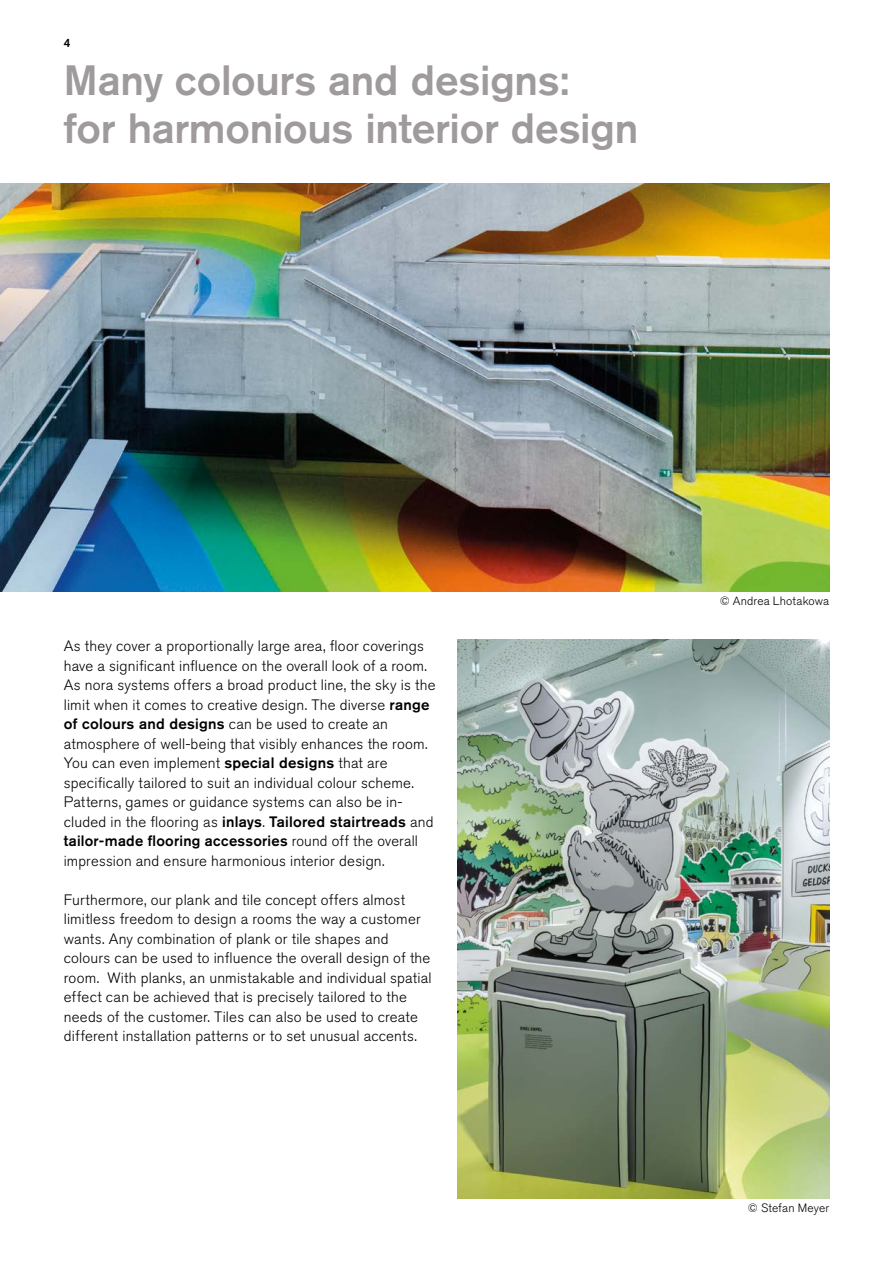
<style>
.page{position:relative;width:893px;height:1263px;background:#fff}
.page>*{position:absolute;margin:0;border:0;box-sizing:border-box;transform-origin:0 0}
.t1{font:500 42px/48px "Akzidenz Grotesk Pro";letter-spacing:-.005em;color:#9f9a9c}
.t2{font:300 15px/19.5px "Akzidenz Grotesk Pro";letter-spacing:.015em;color:#000}
.t3{font:300 12px "Akzidenz Grotesk Pro";letter-spacing:.01em;color:#000}
.t4{font:500 12px "Akzidenz Grotesk Pro";color:#000}
.s1{font-weight:500}
</style>
<div class="page">
<img style="left:0;top:184px;width:829px;height:408px">
<img style="left:457px;top:640px;width:372px;height:559px">
<p class="t4" style="left:64px;top:35px;width:8px">4</p>
<h1 class="t1" style="left:64px;top:56px;width:576px">Many colours and designs:<br>for harmonious interior design</h1>
<p class="t2" style="left:64px;top:636px;width:373px">As they cover a proportionally large area, floor coverings have a significant influence on the overall look of a room.<br>As nora systems offers a broad product line, the sky is the limit when it comes to creative design. The diverse <span class="s1">range of colours and designs</span> can be used to create an atmosphere of well-being that visibly enhances the room.<br>You can even implement <span class="s1">special designs</span> that are specifically tailored to suit an individual colour scheme.<br>Patterns, games or guidance systems can also be in&shy;cluded in the flooring as <span class="s1">inlays</span>. <span class="s1">Tailored stairtreads</span> and <span class="s1">tailor-made flooring accessories</span> round off the overall impression and ensure harmonious interior design.</p>
<p class="t2" style="left:64px;top:890px;width:369px">Furthermore, our plank and tile concept offers almost limitless freedom to design a rooms the way a customer wants. Any combination of plank or tile shapes and colours can be used to influence the overall design of the room. With planks, an unmistakable and individual spatial effect can be achieved that is precisely tailored to the needs of the customer. Tiles can also be used to create different installation patterns or to set unusual accents.</p>
<p class="t3" style="left:720px;top:593px;width:111px">© Andrea Lhotakowa</p>
<p class="t3" style="left:748px;top:1200px;width:83px">© Stefan Meyer</p>
</div>
